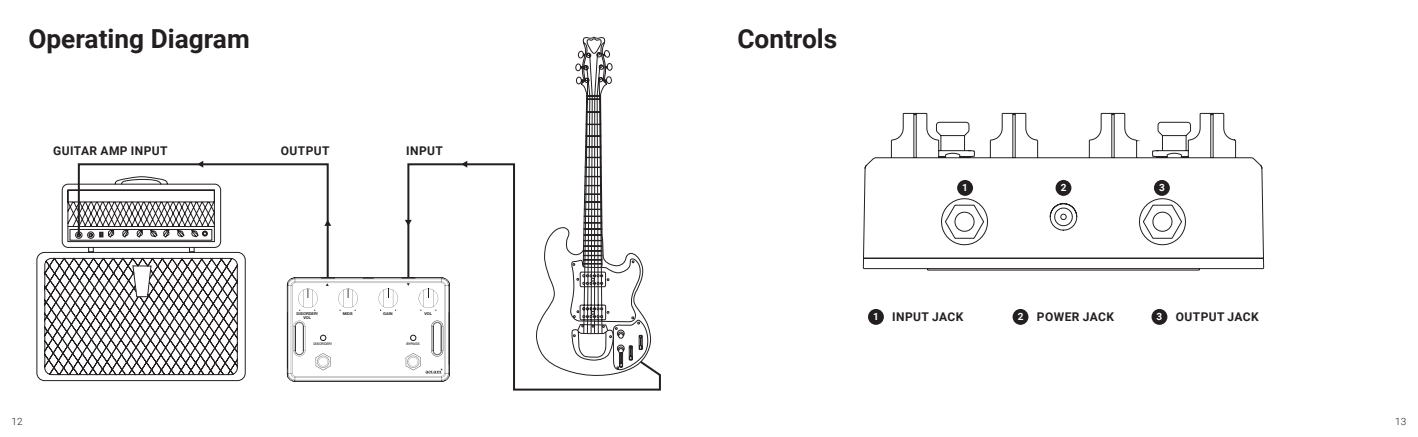
<style>
.page{position:relative;width:1418px;height:437px;background:#fff}
.page>*{position:absolute;margin:0;border:0;box-sizing:border-box;transform-origin:0 0}
.t1{font:700 26.2px "Roboto";color:#231f20}
.t2{font:700 12px "Roboto";letter-spacing:.035em;color:#231f20}
.t3{font:700 10px "Roboto";color:#fff}
.t4{font:300 10px "Roboto";color:#231f20}
.t5{font:700 3.8px/3.4px "Helvetica Neue";color:#231f20;text-align:center}
.t6{font:500 3.4px "Helvetica Neue";color:#231f20}
</style>
<div class="page">
<svg style="left:406px;top:162px;width:255px;height:229px"></svg>
<svg style="left:405px;top:220px;width:7px;height:6px"></svg>
<svg style="left:461px;top:161px;width:6px;height:6px"></svg>
<svg style="left:77px;top:162px;width:253px;height:115px"></svg>
<svg style="left:863px;top:113px;width:400px;height:157px"></svg>
<div style="left:868px;top:309px;width:15px;height:16px;background:#231f20;border-radius:50%"></div>
<div style="left:1012px;top:309px;width:16px;height:16px;background:#231f20;border-radius:50%"></div>
<div style="left:1151px;top:309px;width:16px;height:16px;background:#231f20;border-radius:50%"></div>
<div style="left:957px;top:180px;width:16px;height:16px;background:#231f20;border-radius:50%"></div>
<div style="left:1153px;top:180px;width:16px;height:16px;background:#231f20;border-radius:50%"></div>
<div style="left:1055px;top:180px;width:16px;height:16px;background:#231f20;border-radius:50%"></div>
<svg style="left:36px;top:176px;width:210px;height:205px"></svg>
<svg style="left:44px;top:257px;width:194px;height:118px"></svg>
<svg style="left:535px;top:36px;width:115px;height:342px"></svg>
<svg style="left:570px;top:95px;width:80px;height:275px"></svg>
<svg style="left:287px;top:277px;width:162px;height:104px"></svg>
<p class="t1" style="left:28px;top:20px;width:223px">Operating Diagram</p>
<p class="t2" style="left:53px;top:142px;width:116px">GUITAR AMP INPUT</p>
<p class="t2" style="left:281px;top:142px;width:50px">OUTPUT</p>
<p class="t2" style="left:406px;top:142px;width:38px">INPUT</p>
<p class="t5" style="left:296px;top:312px;width:23px">DISORDER!<br>VOL</p>
<p class="t5" style="left:343px;top:312px;width:11px">MIDS</p>
<p class="t5" style="left:383px;top:312px;width:11px">GAIN</p>
<p class="t5" style="left:424px;top:312px;width:9px">VOL</p>
<p class="t6" style="left:313px;top:341px;width:20px">DISORDER!</p>
<p class="t6" style="left:406px;top:341px;width:15px">BYPASS</p>
<p class="t1" style="left:737px;top:20px;width:101px">Controls</p>
<p class="t3" style="left:962px;top:181px;width:7px">1</p>
<p class="t3" style="left:1060px;top:181px;width:7px">2</p>
<p class="t3" style="left:1159px;top:181px;width:7px">3</p>
<p class="t3" style="left:873px;top:310px;width:7px">1</p>
<p class="t2" style="left:892px;top:308px;width:73px">INPUT JACK</p>
<p class="t3" style="left:1017px;top:310px;width:7px">2</p>
<p class="t2" style="left:1036px;top:308px;width:79px">POWER JACK</p>
<p class="t3" style="left:1156px;top:310px;width:7px">3</p>
<p class="t2" style="left:1175px;top:308px;width:84px">OUTPUT JACK</p>
<p class="t4" style="left:12px;top:414px;width:13px">12</p>
<p class="t4" style="left:1395px;top:414px;width:13px">13</p>
</div>
